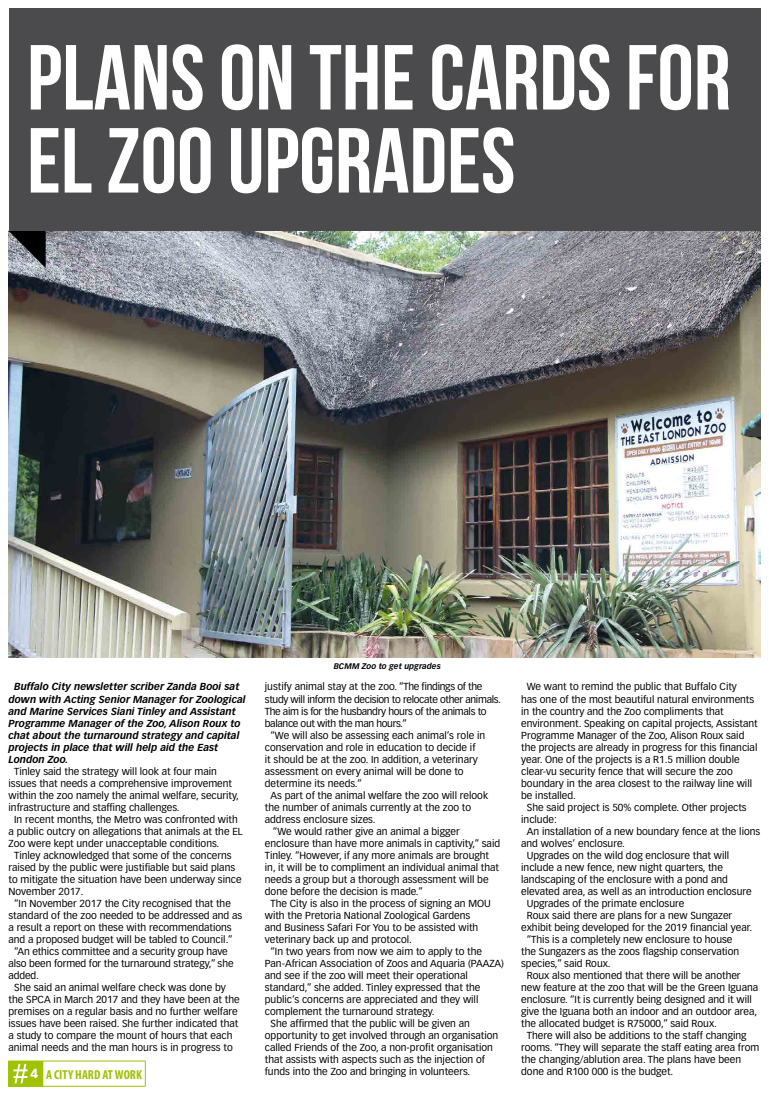
<style>
.page{position:relative;width:769px;height:1095px;background:#fff}
.page>*{position:absolute;margin:0;border:0;box-sizing:border-box;transform-origin:0 0}
.t1{font:700 92px/83px "Bebas Neue";color:#fff}
.t2{font:700 condensed 13px "Myriad Pro";color:#9fc204}
.t3{font:900 13px "Vectora LT Std";color:#fff}
.t4{font:10px "Vectora LT Std";color:#000}
.t5{font:italic 700 10px/12px "Vectora LT Std";color:#000}
.t6{font:10px "Vectora LT Std";letter-spacing:-.03em;color:#000}
.t7{font:italic 700 8px "Vectora LT Std";color:#000}
</style>
<div class="page">
<img style="left:9px;top:231px;width:751px;height:426px">
<svg style="left:9px;top:231px;width:37px;height:37px"></svg>
<div style="left:9px;top:9px;width:751px;height:222px;background:#4b4b4d"></div>
<div style="left:9px;top:1060px;width:34px;height:25px;background:#9fc204"></div>
<hr style="left:9px;top:1085px;width:34px;height:1px;background:#9fc204">
<hr style="left:43px;top:1060px;width:102px;height:1px;background:#9fc204">
<svg style="left:43px;top:1061px;width:1px;height:24px"></svg>
<svg style="left:145px;top:1061px;width:1px;height:24px"></svg>
<hr style="left:43px;top:1085px;width:102px;height:1px;background:#9fc204">
<svg style="left:13px;top:1063px;width:14px;height:21px"></svg>
<h1 class="t1" style="left:27px;top:35px;width:705px">PLANS ON THE CARDS FOR<br>EL ZOO UPGRADES</h1>
<p class="t7" style="left:333px;top:660px;width:108px">BCMM Zoo to get upgrades</p>
<p class="t4" style="left:265px;top:681px;width:219px">justify animal stay at the zoo. “The findings of the</p>
<p class="t6" style="left:265px;top:693px;width:237px">study will inform the decision to relocate other animals.</p>
<p class="t6" style="left:265px;top:705px;width:223px">The aim is for the husbandry hours of the animals to</p>
<p class="t6" style="left:265px;top:717px;width:143px">balance out with the man hours.”</p>
<p class="t4" style="left:270px;top:729px;width:216px">“We will also be assessing each animal’s role in</p>
<p class="t4" style="left:265px;top:741px;width:212px">conservation and role in education to decide if</p>
<p class="t4" style="left:265px;top:753px;width:214px">it should be at the zoo. In addition, a veterinary</p>
<p class="t4" style="left:265px;top:765px;width:200px">assessment on every animal will be done to</p>
<p class="t4" style="left:265px;top:777px;width:98px">determine its needs.”</p>
<p class="t4" style="left:270px;top:789px;width:219px">As part of the animal welfare the zoo will relook</p>
<p class="t4" style="left:265px;top:801px;width:208px">the number of animals currently at the zoo to</p>
<p class="t4" style="left:265px;top:813px;width:112px">address enclosure sizes.</p>
<p class="t4" style="left:273px;top:825px;width:188px">“We would rather give an animal a bigger</p>
<p class="t4" style="left:265px;top:837px;width:237px">enclosure than have more animals in captivity,” said</p>
<p class="t4" style="left:265px;top:849px;width:225px">Tinley. “However, if any more animals are brought</p>
<p class="t4" style="left:265px;top:861px;width:236px">in, it will be to compliment an individual animal that</p>
<p class="t4" style="left:265px;top:873px;width:225px">needs a group but a thorough assessment will be</p>
<p class="t4" style="left:265px;top:885px;width:159px">done before the decision is made.”</p>
<p class="t4" style="left:270px;top:897px;width:222px">The City is also in the process of signing an MOU</p>
<p class="t4" style="left:265px;top:909px;width:207px">with the Pretoria National Zoological Gardens</p>
<p class="t4" style="left:265px;top:921px;width:215px">and Business Safari For You to be assisted with</p>
<p class="t4" style="left:265px;top:933px;width:149px">veterinary back up and protocol.</p>
<p class="t4" style="left:270px;top:945px;width:213px">“In two years from now we aim to apply to the</p>
<p class="t4" style="left:265px;top:957px;width:240px">Pan-African Association of Zoos and Aquaria (PAAZA)</p>
<p class="t4" style="left:265px;top:969px;width:204px">and see if the zoo will meet their operational</p>
<p class="t4" style="left:265px;top:981px;width:217px">standard,” she added. Tinley expressed that the</p>
<p class="t4" style="left:265px;top:993px;width:215px">public’s concerns are appreciated and they will</p>
<p class="t4" style="left:265px;top:1005px;width:171px">complement the turnaround strategy.</p>
<p class="t4" style="left:270px;top:1017px;width:201px">She affirmed that the public will be given an</p>
<p class="t4" style="left:265px;top:1029px;width:235px">opportunity to get involved through an organisation</p>
<p class="t4" style="left:265px;top:1041px;width:229px">called Friends of the Zoo, a non-profit organisation</p>
<p class="t4" style="left:265px;top:1053px;width:221px">that assists with aspects such as the injection of</p>
<p class="t4" style="left:265px;top:1065px;width:207px">funds into the Zoo and bringing in volunteers.</p>
<p class="t5" style="left:9px;top:680px;width:238px;text-indent:6px">Buffalo City newsletter scriber Zanda Booi sat down with Acting Senior Manager for Zoological and Marine Services Siani Tinley and Assistant Programme Manager of the Zoo, Alison Roux to chat about the turnaround strategy and capital projects in place that will help aid the East London Zoo.</p>
<p class="t4" style="left:14px;top:765px;width:204px">Tinley said the strategy will look at four main</p>
<p class="t4" style="left:9px;top:777px;width:225px">issues that needs a comprehensive improvement</p>
<p class="t4" style="left:9px;top:789px;width:232px">within the zoo namely the animal welfare, security,</p>
<p class="t4" style="left:9px;top:801px;width:173px">infrastructure and staffing challenges.</p>
<p class="t4" style="left:14px;top:813px;width:225px">In recent months, the Metro was confronted with</p>
<p class="t4" style="left:9px;top:825px;width:235px">a public outcry on allegations that animals at the EL</p>
<p class="t4" style="left:9px;top:837px;width:212px">Zoo were kept under unacceptable conditions.</p>
<p class="t4" style="left:14px;top:849px;width:219px">Tinley acknowledged that some of the concerns</p>
<p class="t4" style="left:9px;top:861px;width:228px">raised by the public were justifiable but said plans</p>
<p class="t4" style="left:9px;top:873px;width:234px">to mitigate the situation have been underway since</p>
<p class="t4" style="left:9px;top:885px;width:77px">November 2017.</p>
<p class="t4" style="left:14px;top:897px;width:218px">“In November 2017 the City recognised that the</p>
<p class="t4" style="left:9px;top:909px;width:235px">standard of the zoo needed to be addressed and as</p>
<p class="t4" style="left:9px;top:921px;width:225px">a result a report on these with recommendations</p>
<p class="t4" style="left:9px;top:933px;width:225px">and a proposed budget will be tabled to Council.”</p>
<p class="t4" style="left:14px;top:945px;width:215px">“An ethics committee and a security group have</p>
<p class="t4" style="left:9px;top:957px;width:226px">also been formed for the turnaround strategy,” she</p>
<p class="t4" style="left:9px;top:969px;width:32px">added.</p>
<p class="t4" style="left:14px;top:981px;width:213px">She said an animal welfare check was done by</p>
<p class="t4" style="left:9px;top:993px;width:233px">the SPCA in March 2017 and they have been at the</p>
<p class="t4" style="left:9px;top:1005px;width:230px">premises on a regular basis and no further welfare</p>
<p class="t4" style="left:9px;top:1017px;width:231px">issues have been raised. She further indicated that</p>
<p class="t4" style="left:9px;top:1029px;width:225px">a study to compare the mount of hours that each</p>
<p class="t4" style="left:9px;top:1041px;width:226px">animal needs and the man hours is in progress to</p>
<p class="t4" style="left:526px;top:681px;width:211px">We want to remind the public that Buffalo City</p>
<p class="t4" style="left:521px;top:693px;width:234px">has one of the most beautiful natural environments</p>
<p class="t4" style="left:521px;top:705px;width:204px">in the country and the Zoo compliments that</p>
<p class="t4" style="left:521px;top:717px;width:238px">environment. Speaking on capital projects, Assistant</p>
<p class="t4" style="left:521px;top:729px;width:225px">Programme Manager of the Zoo, Alison Roux said</p>
<p class="t4" style="left:521px;top:741px;width:238px">the projects are already in progress for this financial</p>
<p class="t4" style="left:521px;top:753px;width:220px">year. One of the projects is a R1.5 million double</p>
<p class="t4" style="left:521px;top:765px;width:213px">clear-vu security fence that will secure the zoo</p>
<p class="t4" style="left:521px;top:777px;width:232px">boundary in the area closest to the railway line will</p>
<p class="t4" style="left:521px;top:789px;width:56px">be installed.</p>
<p class="t4" style="left:526px;top:801px;width:221px">She said project is 50% complete. Other projects</p>
<p class="t4" style="left:521px;top:813px;width:37px">include:</p>
<p class="t4" style="left:526px;top:825px;width:235px">An installation of a new boundary fence at the lions</p>
<p class="t4" style="left:521px;top:837px;width:105px">and wolves’ enclosure.</p>
<p class="t4" style="left:526px;top:849px;width:204px">Upgrades on the wild dog enclosure that will</p>
<p class="t4" style="left:521px;top:861px;width:203px">include a new fence, new night quarters, the</p>
<p class="t4" style="left:521px;top:873px;width:208px">landscaping of the enclosure with a pond and</p>
<p class="t4" style="left:521px;top:885px;width:232px">elevated area, as well as an introduction enclosure</p>
<p class="t4" style="left:526px;top:897px;width:159px">Upgrades of the primate enclosure</p>
<p class="t4" style="left:526px;top:909px;width:207px">Roux said there are plans for a new Sungazer</p>
<p class="t4" style="left:521px;top:921px;width:232px">exhibit being developed for the 2019 financial year.</p>
<p class="t4" style="left:526px;top:933px;width:207px">“This is a completely new enclosure to house</p>
<p class="t4" style="left:521px;top:945px;width:219px">the Sungazers as the zoos flagship conservation</p>
<p class="t4" style="left:521px;top:957px;width:91px">species,” said Roux.</p>
<p class="t4" style="left:526px;top:969px;width:215px">Roux also mentioned that there will be another</p>
<p class="t4" style="left:521px;top:981px;width:238px">new feature at the zoo that will be the Green Iguana</p>
<p class="t4" style="left:521px;top:993px;width:232px">enclosure. “It is currently being designed and it will</p>
<p class="t4" style="left:521px;top:1005px;width:237px">give the Iguana both an indoor and an outdoor area,</p>
<p class="t4" style="left:521px;top:1017px;width:197px">the allocated budget is R75000,” said Roux.</p>
<p class="t4" style="left:526px;top:1029px;width:221px">There will also be additions to the staff changing</p>
<p class="t4" style="left:521px;top:1041px;width:239px">rooms. “They will separate the staff eating area from</p>
<p class="t4" style="left:521px;top:1053px;width:221px">the changing/ablution area. The plans have been</p>
<h2 class="t3" style="left:30px;top:1065px;width:9px">4</h2>
<p class="t4" style="left:521px;top:1065px;width:154px">done and R100 000 is the budget.</p>
<h2 class="t2" style="left:46px;top:1065px;width:97px">A CITY HARD AT WORK</h2>
</div>
